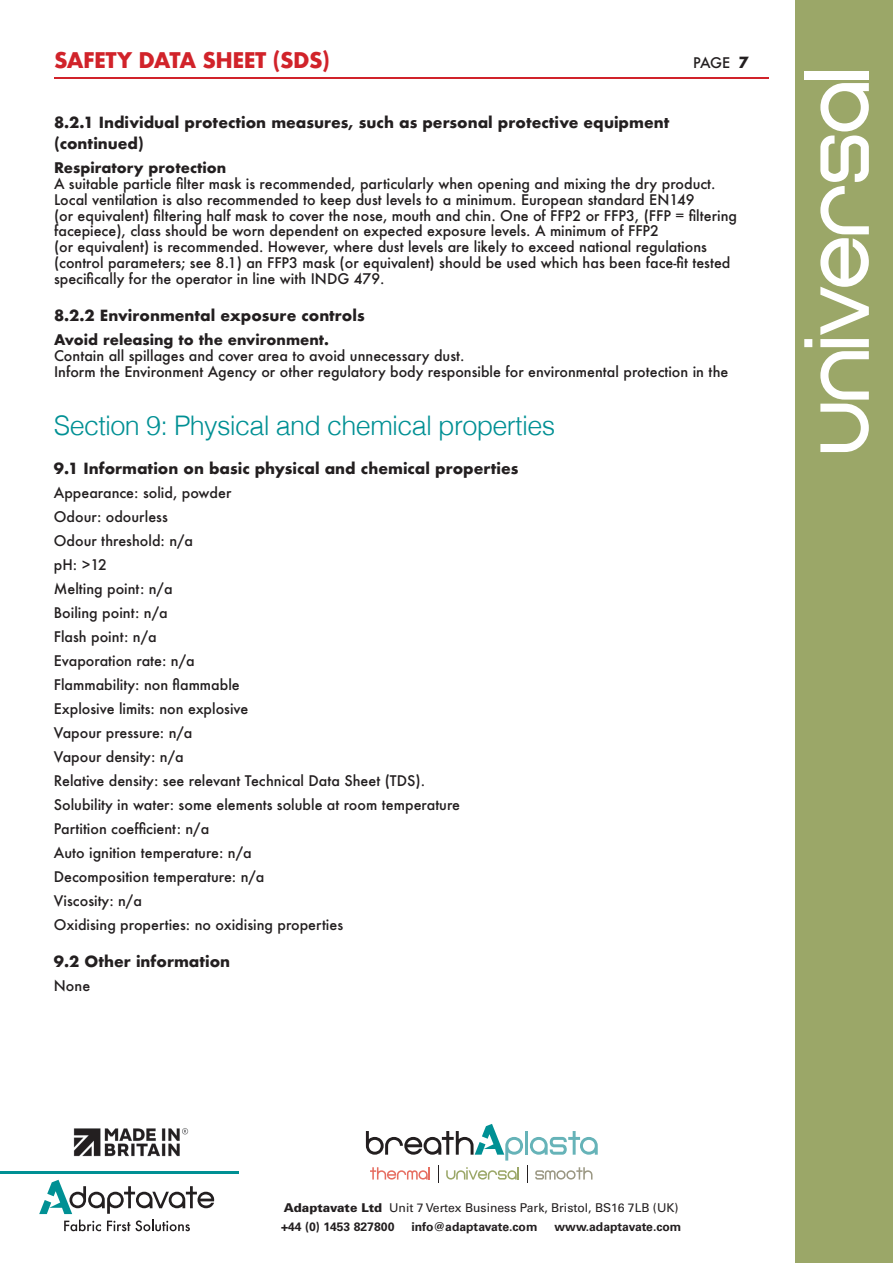
<style>
.page{position:relative;width:893px;height:1263px;background:#fff}
.page>*{position:absolute;margin:0;border:0;box-sizing:border-box;transform-origin:0 0}
.Section{font:300 27px "Helvetica";letter-spacing:-.025em;color:#009094}
.t1{font:700 21px "Futura";letter-spacing:-.025em;color:#d1232a}
.X-Head{font:700 15px "Futura";color:#231f20}
.X-Head_line_two{font:700 15px/21px "Futura";color:#231f20}
.X-Head-2{font:500 14.25px/15.8px "Futura";color:#231f20}
.Body_Text_First_line{font:500 14.25px "Futura";color:#231f20}
.Body_Text{font:500 14.25px "Futura";color:#231f20}
.Body_Text_First_line-2{font:700 14.25px "Futura";color:#231f20}
.t2{font:12.15px/18.9px "Univers LT Std";color:#231f20}
.t3{font:700 12.15px "Univers LT Std";color:#231f20}
.s1{font-weight:900}
.s2{font-weight:700}
</style>
<div class="page">
<div style="left:796px;top:0;width:97px;height:1263px;background:#9ba768"></div>
<svg style="left:804px;top:83px;width:65px;height:369px"></svg>
<div style="left:804px;top:71px;width:65px;height:8px;background:#fff"></div>
<svg style="left:366px;top:1124px;width:232px;height:59px"></svg>
<hr style="left:54px;top:77px;width:714px;height:1px;background:#d1232a">
<hr style="left:0;top:1171px;width:238px;height:2px;background:#009094">
<svg style="left:39px;top:1180px;width:175px;height:51px"></svg>
<img style="left:73px;top:1128px;width:116px;height:29px">
<p class="t1" style="left:54px;top:45px;width:278px">SAFETY DATA SHEET (SDS)</p>
<p class="Body_Text" style="left:693px;top:53px;width:39px">PAGE</p>
<p class="X-Head" style="left:739px;top:52px;width:12px">7</p>
<p class="X-Head_line_two" style="left:54px;top:112px;width:617px">8.2.1 Individual protection measures, such as personal protective equipment (continued)</p>
<p class="Body_Text_First_line-2" style="left:54px;top:158px;width:174px">Respiratory protection</p>
<p class="X-Head-2" style="left:54px;top:176px;width:685px">A suitable particle filter mask is recommended, particularly when opening and mixing the dry product.<br>Local ventilation is also recommended to keep dust levels to a minimum. European standard EN149<br>(or equivalent) filtering half mask to cover the nose, mouth and chin. One of FFP2 or FFP3, (FFP = filtering facepiece), class should be worn dependent on expected exposure levels. A minimum of FFP2<br>(or equivalent) is recommended. However, where dust levels are likely to exceed national regulations (control parameters; see 8.1) an FFP3 mask (or equivalent) should be used which has been face-fit tested specifically for the operator in line with INDG 479.</p>
<p class="X-Head" style="left:54px;top:305px;width:312px">8.2.2 Environmental exposure controls</p>
<p class="Body_Text_First_line-2" style="left:54px;top:329px;width:277px">Avoid releasing to the environment.</p>
<p class="Body_Text" style="left:54px;top:346px;width:412px">Contain all spillages and cover area to avoid unnecessary dust.</p>
<p class="Body_Text" style="left:54px;top:362px;width:676px">Inform the Environment Agency or other regulatory body responsible for environmental protection in the</p>
<p class="Section" style="left:54px;top:402px;width:503px">Section 9: Physical and chemical properties</p>
<p class="X-Head" style="left:54px;top:457px;width:466px">9.1 Information on basic physical and chemical properties</p>
<p class="Body_Text_First_line" style="left:54px;top:483px;width:179px">Appearance: solid, powder</p>
<p class="Body_Text_First_line" style="left:54px;top:507px;width:115px">Odour: odourless</p>
<p class="Body_Text_First_line" style="left:54px;top:531px;width:141px">Odour threshold: n/a</p>
<p class="Body_Text_First_line" style="left:54px;top:555px;width:55px">pH: &gt;12</p>
<p class="Body_Text_First_line" style="left:54px;top:579px;width:120px">Melting point: n/a</p>
<p class="Body_Text_First_line" style="left:54px;top:603px;width:115px">Boiling point: n/a</p>
<p class="Body_Text_First_line" style="left:54px;top:627px;width:104px">Flash point: n/a</p>
<p class="Body_Text_First_line" style="left:54px;top:651px;width:142px">Evaporation rate: n/a</p>
<p class="Body_Text_First_line" style="left:54px;top:675px;width:187px">Flammability: non flammable</p>
<p class="Body_Text_First_line" style="left:54px;top:699px;width:196px">Explosive limits: non explosive</p>
<p class="Body_Text_First_line" style="left:54px;top:723px;width:140px">Vapour pressure: n/a</p>
<p class="Body_Text_First_line" style="left:54px;top:747px;width:131px">Vapour density: n/a</p>
<p class="Body_Text_First_line" style="left:54px;top:771px;width:373px">Relative density: see relevant Technical Data Sheet (TDS).</p>
<p class="Body_Text_First_line" style="left:54px;top:795px;width:408px">Solubility in water: some elements soluble at room temperature</p>
<p class="Body_Text_First_line" style="left:54px;top:819px;width:157px">Partition coefficient: n/a</p>
<p class="Body_Text_First_line" style="left:54px;top:843px;width:199px">Auto ignition temperature: n/a</p>
<p class="Body_Text_First_line" style="left:54px;top:867px;width:212px">Decomposition temperature: n/a</p>
<p class="Body_Text_First_line" style="left:54px;top:891px;width:90px">Viscosity: n/a</p>
<p class="Body_Text_First_line" style="left:54px;top:915px;width:291px">Oxidising properties: no oxidising properties</p>
<p class="X-Head" style="left:54px;top:951px;width:178px">9.2 Other information</p>
<p class="Body_Text_First_line" style="left:54px;top:976px;width:38px">None</p>
<p class="t2" style="left:281px;top:1198px;width:399px"><span class="s1">Adaptavate Ltd</span> Unit 7 Vertex Business Park, Bristol, BS16 7LB (UK) <span class="s2">+44 (0) 1453 827800</span></p>
<p class="t3" style="left:411px;top:1219px;width:128px">info@adaptavate.com</p>
<p class="t3" style="left:554px;top:1219px;width:129px">www.adaptavate.com</p>
</div>
